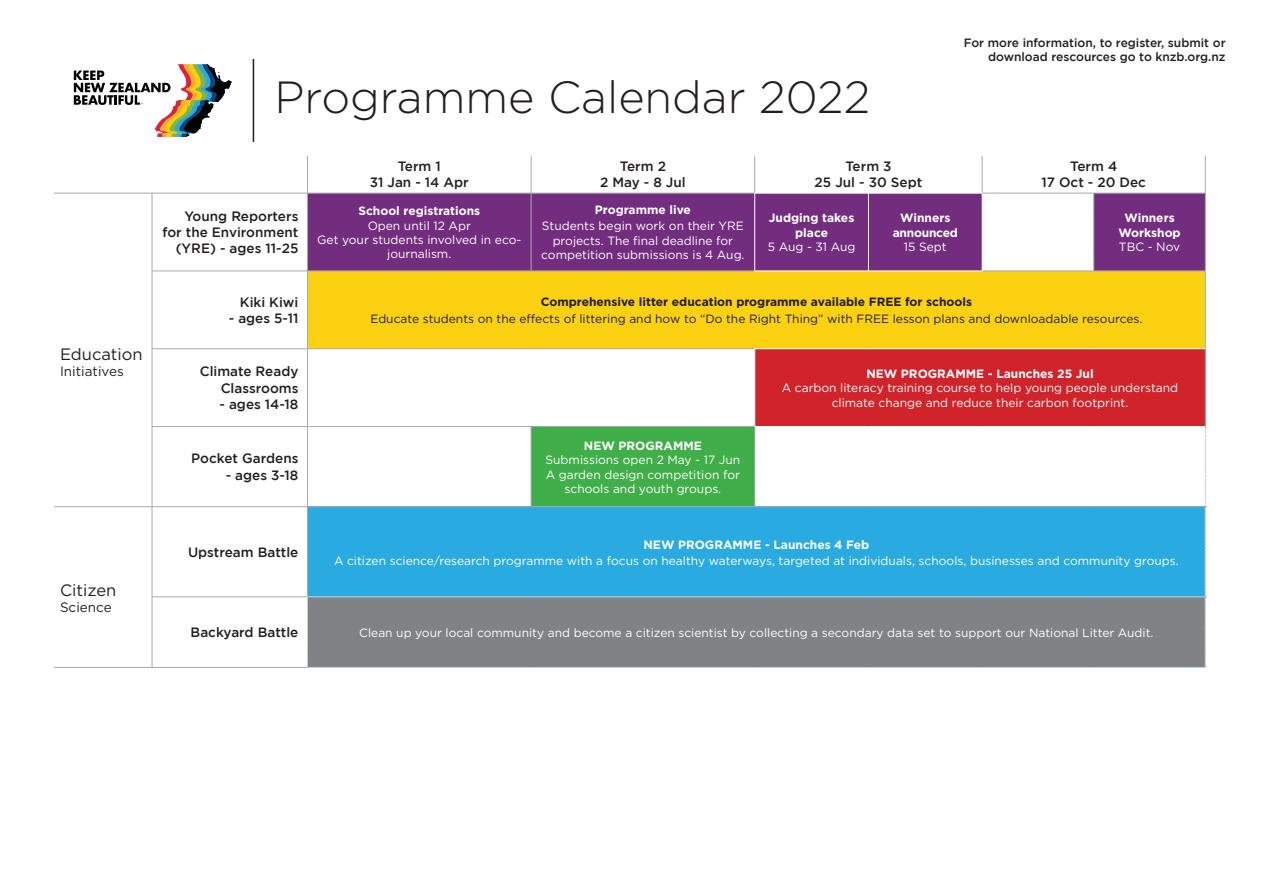
<style>
.page{position:relative;width:1263px;height:893px;background:#fff}
.page>*{position:absolute;margin:0;border:0;box-sizing:border-box;transform-origin:0 0}
.t1{font:300 45px "Gotham";color:#231f20}
.t2{font:16.5px "Gotham";color:#231f20}
.t3{font:500 13.5px/16.2px "Gotham";color:#231f20;text-align:right}
.t4{font:13.5px "Gotham";color:#231f20}
.Table_Body_copy{font:12px/14.4px "Gotham";color:#fff;text-align:center}
.Table_NOTE{font:12px "Gotham";color:#fff}
.Table_NOTE-2{font:12px "Gotham";color:#201d1e}
.t5{font:500 12px/14.4px "Gotham";color:#231f20;text-align:right}
.Table_body_CAPS_Medi{font:700 12px/14.4px "Gotham";color:#fff;text-align:center}
.Table_body_CAPS_Medi-2{font:700 12px "Gotham";color:#201d1e}
.Table_body_CAPS_Medi-3{font:12px/14.4px "Gotham";color:#fff;text-align:center}
.Table_Body_copy-2{font:700 12px "Gotham";color:#fff}
.Table_NOTE-3{font:700 12px "Gotham";color:#fff}
.Table_body_CAPS_Medi-4{font:700 12px/14.4px "Gotham";letter-spacing:-.02em;color:#fff;text-align:center}
</style>
<div class="page">
<svg style="left:308px;top:194px;width:897px;height:77px;background:#84488f"></svg>
<div style="left:307px;top:271px;width:898px;height:78px;background:#fcd111"></div>
<div style="left:755px;top:349px;width:450px;height:78px;background:#d1232a"></div>
<div style="left:531px;top:427px;width:224px;height:80px;background:#40ae49"></div>
<div style="left:307px;top:507px;width:898px;height:90px;background:#29abe2"></div>
<div style="left:307px;top:597px;width:898px;height:70px;background:#808285"></div>
<hr style="left:307px;top:156px;width:1px;height:37px;background:#a8a9ad">
<hr style="left:531px;top:156px;width:1px;height:37px;background:#a8a9ad">
<hr style="left:754px;top:156px;width:1px;height:37px;background:#a8a9ad">
<hr style="left:982px;top:156px;width:1px;height:37px;background:#a8a9ad">
<hr style="left:1205px;top:156px;width:1px;height:37px;background:#a8a9ad">
<hr style="left:152px;top:193px;width:1px;height:78px;background:#a8a9ad">
<hr style="left:152px;top:271px;width:1px;height:77px;background:#a8a9ad">
<hr style="left:152px;top:349px;width:1px;height:77px;background:#a8a9ad">
<hr style="left:152px;top:427px;width:1px;height:79px;background:#a8a9ad">
<hr style="left:307px;top:427px;width:1px;height:79px;background:#a8a9ad">
<hr style="left:152px;top:507px;width:1px;height:90px;background:#a8a9ad">
<hr style="left:307px;top:507px;width:1px;height:90px;background:#a8a9ad">
<hr style="left:152px;top:597px;width:1px;height:70px;background:#a8a9ad">
<hr style="left:755px;top:426px;width:113px;height:1px;background:#fff">
<hr style="left:868px;top:426px;width:114px;height:1px;background:#fff">
<hr style="left:982px;top:426px;width:112px;height:1px;background:#fff">
<hr style="left:1094px;top:426px;width:111px;height:1px;background:#fff">
<hr style="left:54px;top:193px;width:98px;height:1px;background:#a8a9ad">
<hr style="left:152px;top:193px;width:155px;height:1px;background:#a8a9ad">
<hr style="left:152px;top:271px;width:155px;height:1px;background:#a8a9ad">
<hr style="left:152px;top:348px;width:155px;height:1px;background:#a8a9ad">
<hr style="left:152px;top:426px;width:155px;height:1px;background:#a8a9ad">
<hr style="left:54px;top:506px;width:98px;height:1px;background:#a8a9ad">
<hr style="left:54px;top:667px;width:98px;height:1px;background:#a8a9ad">
<hr style="left:152px;top:506px;width:155px;height:1px;background:#a8a9ad">
<hr style="left:152px;top:597px;width:155px;height:1px;background:#a8a9ad">
<hr style="left:152px;top:667px;width:155px;height:1px;background:#a8a9ad">
<svg style="left:1205px;top:427px;width:1px;height:241px"></svg>
<hr style="left:307px;top:506px;width:224px;height:1px;background:#a8a9ad">
<hr style="left:531px;top:506px;width:224px;height:1px;background:#a8a9ad">
<hr style="left:755px;top:506px;width:113px;height:1px;background:#a8a9ad">
<hr style="left:868px;top:506px;width:114px;height:1px;background:#a8a9ad">
<hr style="left:982px;top:506px;width:112px;height:1px;background:#a8a9ad">
<hr style="left:1094px;top:506px;width:111px;height:1px;background:#a8a9ad">
<hr style="left:531px;top:427px;width:1px;height:79px;background:#a8a9ad">
<hr style="left:754px;top:427px;width:1px;height:79px;background:#a8a9ad">
<hr style="left:307px;top:193px;width:224px;height:1px;background:#a8a9ad">
<hr style="left:307px;top:271px;width:224px;height:1px;background:#a8a9ad">
<hr style="left:307px;top:348px;width:224px;height:1px;background:#a8a9ad">
<hr style="left:531px;top:348px;width:223px;height:1px;background:#a8a9ad">
<hr style="left:307px;top:193px;width:1px;height:78px;background:#a8a9ad">
<hr style="left:307px;top:271px;width:1px;height:77px;background:#a8a9ad">
<hr style="left:307px;top:349px;width:1px;height:77px;background:#a8a9ad">
<hr style="left:1094px;top:193px;width:111px;height:1px;background:#a8a9ad">
<hr style="left:1093px;top:193px;width:1px;height:78px;background:#a8a9ad">
<hr style="left:1205px;top:193px;width:1px;height:78px;background:#a8a9ad">
<hr style="left:1094px;top:271px;width:111px;height:1px;background:#a8a9ad">
<hr style="left:1205px;top:271px;width:1px;height:78px;background:#a8a9ad">
<hr style="left:1205px;top:349px;width:1px;height:77px;background:#a8a9ad">
<hr style="left:982px;top:193px;width:112px;height:1px;background:#a8a9ad">
<hr style="left:982px;top:271px;width:112px;height:1px;background:#a8a9ad">
<hr style="left:531px;top:193px;width:223px;height:1px;background:#a8a9ad">
<hr style="left:531px;top:271px;width:223px;height:1px;background:#a8a9ad">
<hr style="left:307px;top:426px;width:224px;height:1px;background:#a8a9ad">
<hr style="left:531px;top:426px;width:224px;height:1px;background:#a8a9ad">
<hr style="left:754px;top:193px;width:1px;height:78px;background:#fff">
<hr style="left:868px;top:193px;width:1px;height:78px;background:#fff">
<hr style="left:982px;top:193px;width:1px;height:78px;background:#fff">
<hr style="left:754px;top:271px;width:114px;height:1px;background:#fff">
<hr style="left:868px;top:271px;width:114px;height:1px;background:#fff">
<hr style="left:754px;top:348px;width:114px;height:1px;background:#fff">
<hr style="left:868px;top:348px;width:114px;height:1px;background:#fff">
<hr style="left:982px;top:348px;width:112px;height:1px;background:#fff">
<hr style="left:1094px;top:348px;width:111px;height:1px;background:#fff">
<hr style="left:531px;top:193px;width:1px;height:78px;background:#a8a9ad">
<hr style="left:307px;top:597px;width:224px;height:1px;background:#c5d6e2">
<hr style="left:307px;top:597px;width:1px;height:70px;background:#c5d6e2">
<hr style="left:531px;top:597px;width:224px;height:1px;background:#c5d6e2">
<hr style="left:755px;top:597px;width:113px;height:1px;background:#c5d6e2">
<hr style="left:868px;top:597px;width:114px;height:1px;background:#c5d6e2">
<hr style="left:982px;top:597px;width:112px;height:1px;background:#c5d6e2">
<hr style="left:1094px;top:597px;width:111px;height:1px;background:#c5d6e2">
<hr style="left:307px;top:667px;width:224px;height:1px;background:#c5d6e2">
<hr style="left:531px;top:667px;width:224px;height:1px;background:#c5d6e2">
<hr style="left:755px;top:667px;width:113px;height:1px;background:#c5d6e2">
<hr style="left:868px;top:667px;width:114px;height:1px;background:#c5d6e2">
<hr style="left:982px;top:667px;width:112px;height:1px;background:#c5d6e2">
<hr style="left:1094px;top:667px;width:111px;height:1px;background:#c5d6e2">
<hr style="left:253px;top:59px;width:1px;height:83px;background:#231f20">
<svg style="left:74px;top:64px;width:158px;height:73px"></svg>
<p class="t2" style="left:60px;top:343px;width:84px">Education</p>
<p class="t4" style="left:60px;top:363px;width:65px">Initiatives</p>
<p class="t2" style="left:60px;top:580px;width:58px">Citizen</p>
<p class="t4" style="left:60px;top:599px;width:53px">Science</p>
<p class="t5" style="left:964px;top:35px;width:263px">For more information, to register, submit or download rescources go to knzb.org.nz</p>
<p class="t1" style="left:274px;top:68px;width:597px">Programme Calendar 2022</p>
<p class="t3" style="left:398px;top:158px;width:45px">Term 1</p>
<p class="t3" style="left:370px;top:174px;width:101px">31 Jan - 14 Apr</p>
<p class="t3" style="left:620px;top:158px;width:48px">Term 2</p>
<p class="t3" style="left:600px;top:174px;width:87px">2 May - 8 Jul</p>
<p class="t3" style="left:845px;top:158px;width:48px">Term 3</p>
<p class="t3" style="left:815px;top:174px;width:109px">25 Jul - 30 Sept</p>
<p class="t3" style="left:1070px;top:158px;width:49px">Term 4</p>
<p class="t3" style="left:1041px;top:174px;width:106px">17 Oct - 20 Dec</p>
<p class="t3" style="left:162px;top:208px;width:138px">Young Reporters for the Environment (YRE) - ages 11-25</p>
<p class="Table_body_CAPS_Medi" style="left:358px;top:204px;width:123px">School registrations</p>
<p class="Table_body_CAPS_Medi-3" style="left:368px;top:218px;width:105px">Open until 12 Apr</p>
<p class="Table_body_CAPS_Medi-3" style="left:317px;top:232px;width:206px">Get your students involved in eco&shy;journalism.</p>
<p class="Table_body_CAPS_Medi" style="left:595px;top:203px;width:97px">Programme live</p>
<p class="Table_Body_copy" style="left:541px;top:219px;width:205px">Students begin work on their YRE projects. The final deadline for competition submissions is 4 Aug.</p>
<p class="Table_body_CAPS_Medi" style="left:769px;top:211px;width:87px">Judging takes place</p>
<p class="Table_Body_copy" style="left:768px;top:240px;width:89px">5 Aug - 31 Aug</p>
<p class="Table_body_CAPS_Medi-4" style="left:893px;top:211px;width:67px">Winners announced</p>
<p class="Table_Body_copy" style="left:904px;top:240px;width:44px">15 Sept</p>
<p class="Table_body_CAPS_Medi" style="left:1118px;top:211px;width:64px">Winners<br>Workshop</p>
<p class="Table_Body_copy" style="left:1119px;top:240px;width:63px">TBC - Nov</p>
<p class="t3" style="left:240px;top:293px;width:60px">Kiki Kiwi</p>
<p class="t3" style="left:229px;top:310px;width:71px">- ages 5-11</p>
<p class="t3" style="left:200px;top:363px;width:100px">Climate Ready<br>Classrooms</p>
<p class="t3" style="left:219px;top:396px;width:80px">- ages 14-18</p>
<p class="t3" style="left:191px;top:450px;width:109px">Pocket Gardens</p>
<p class="t3" style="left:226px;top:466px;width:74px">- ages 3-18</p>
<p class="t3" style="left:188px;top:543px;width:112px">Upstream Battle</p>
<p class="Table_body_CAPS_Medi-2" style="left:541px;top:294px;width:433px">Comprehensive litter education programme available FREE for schools</p>
<p class="Table_NOTE-2" style="left:370px;top:311px;width:773px">Educate students on the effects of littering and how to “Do the Right Thing” with FREE lesson plans and downloadable resources.</p>
<p class="Table_Body_copy-2" style="left:584px;top:438px;width:119px">NEW PROGRAMME</p>
<p class="Table_Body_copy" style="left:545px;top:452px;width:196px">Submissions open 2 May - 17 Jun</p>
<p class="Table_Body_copy" style="left:546px;top:467px;width:196px">A garden design competition for schools and youth groups.</p>
<p class="Table_Body_copy-2" style="left:866px;top:366px;width:229px">NEW PROGRAMME - Launches 25 Jul</p>
<p class="Table_Body_copy" style="left:782px;top:381px;width:398px">A carbon literacy training course to help young people understand climate change and reduce their carbon footprint.</p>
<p class="Table_NOTE-3" style="left:643px;top:536px;width:227px">NEW PROGRAMME - Launches 4 Feb</p>
<p class="Table_NOTE" style="left:334px;top:553px;width:846px">A citizen science/research programme with a focus on healthy waterways, targeted at individuals, schools, businesses and community groups.</p>
<p class="t3" style="left:191px;top:624px;width:109px">Backyard Battle</p>
<p class="Table_NOTE" style="left:359px;top:625px;width:796px">Clean up your local community and become a citizen scientist by collecting a secondary data set to support our National Litter Audit.</p>
</div>
